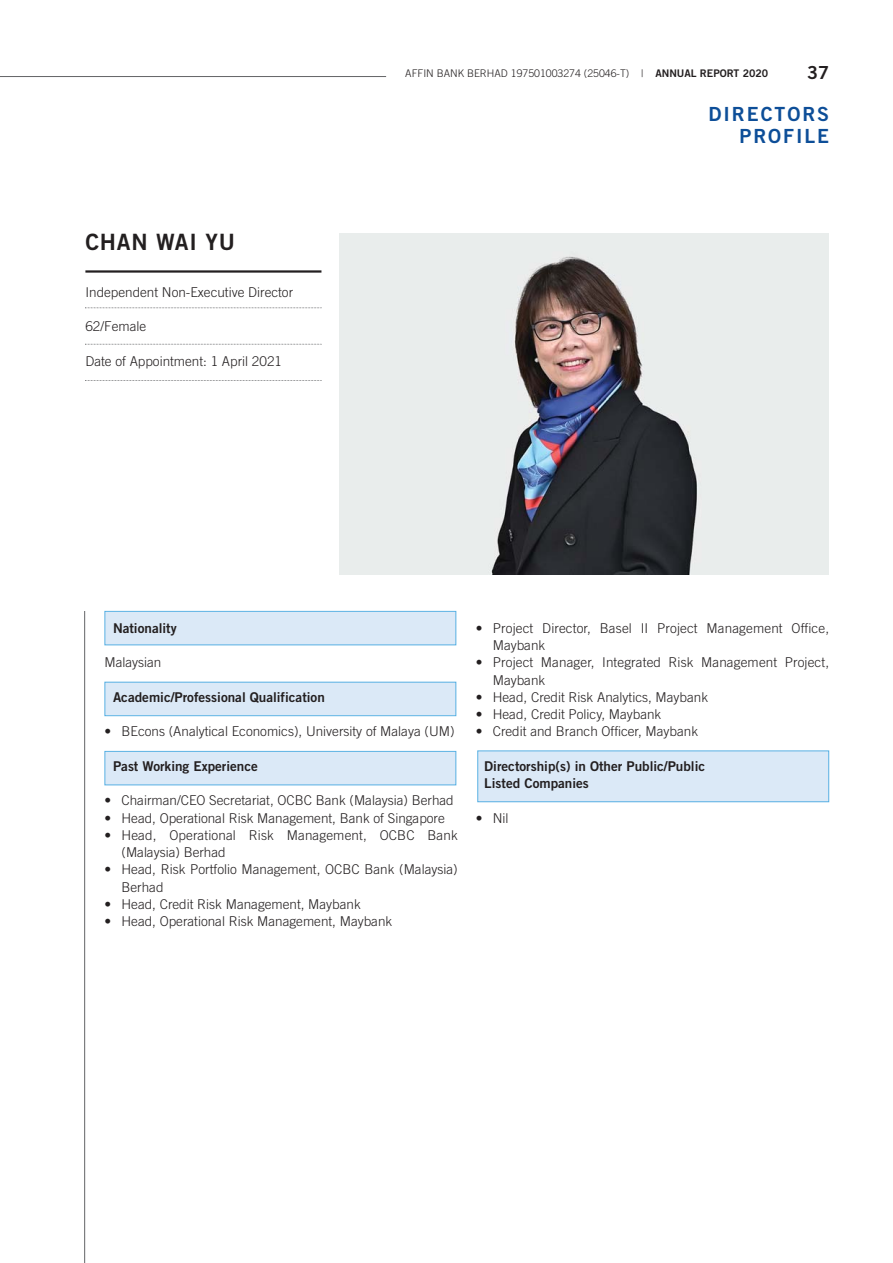
<style>
.page{position:relative;width:893px;height:1263px;background:#fff}
.page>*{position:absolute;margin:0;border:0;box-sizing:border-box;transform-origin:0 0}
.t1{font:22.5px "Trade Gothic Bold Two";letter-spacing:.035em;color:#231f20}
.t2{font:19.5px/22.5px "Trade Gothic Bold Two";letter-spacing:.1em;color:#0d4e98;text-align:right}
.t3{font:18px "Trade Gothic Bold Two";color:#231f20}
.t4{font:300 13.5px/17.2px "Trade Gothic";color:#231f20}
.t5{font:13.5px/17.2px "Trade Gothic Bold Two";color:#231f20}
.t6{font:300 10.5px "Trade Gothic";color:#231f20}
.s1{font-family:"Trade Gothic Bold Two";font-weight:400}
</style>
<div class="page">
<hr style="left:0;top:76px;width:386px;height:1px;background:#636466">
<img style="left:339px;top:234px;width:489px;height:340px">
<hr style="left:85px;top:270px;width:236px;height:3px;background:#231f20">
<svg style="left:85px;top:380px;width:237px;height:1px"></svg>
<svg style="left:85px;top:344px;width:237px;height:1px"></svg>
<svg style="left:85px;top:307px;width:237px;height:1px"></svg>
<div style="left:105px;top:752px;width:350px;height:32px;background:#dbe9f7"></div>
<div style="left:104px;top:751px;width:352px;height:34px;border:1px solid #58b0e3"></div>
<div style="left:105px;top:682px;width:350px;height:33px;background:#dbe9f7"></div>
<div style="left:104px;top:682px;width:352px;height:34px;border:1px solid #58b0e3"></div>
<div style="left:105px;top:612px;width:350px;height:32px;background:#dbe9f7"></div>
<div style="left:104px;top:611px;width:352px;height:34px;border:1px solid #58b0e3"></div>
<div style="left:478px;top:751px;width:350px;height:50px;background:#dbe9f7"></div>
<div style="left:477px;top:750px;width:352px;height:52px;border:1px solid #58b0e3"></div>
<hr style="left:84px;top:611px;width:1px;height:652px;background:#636466">
<h1 class="t1" style="left:85px;top:234px;width:151px">CHAN WAI YU</h1>
<p class="t4" style="left:85px;top:284px;width:209px">Independent Non-Executive Director</p>
<p class="t4" style="left:85px;top:319px;width:62px">62/Female</p>
<p class="t4" style="left:85px;top:353px;width:198px">Date of Appointment: 1 April 2021</p>
<p class="t6" style="left:405px;top:70px;width:365px">AFFIN BANK BERHAD 197501003274 (25046-T) | <span class="s1">ANNUAL REPORT 2020</span></p>
<h3 class="t3" style="left:807px;top:66px;width:23px">37</h3>
<h2 class="t2" style="left:708px;top:104px;width:122px">DIRECTORS<br>PROFILE</h2>
<p class="t5" style="left:113px;top:620px;width:65px">Nationality</p>
<p class="t4" style="left:104px;top:655px;width:58px">Malaysian</p>
<p class="t5" style="left:113px;top:689px;width:213px">Academic/Professional Qualification</p>
<p class="t4" style="left:104px;top:724px;width:351px">• BEcons (Analytical Economics), University of Malaya (UM)</p>
<p class="t5" style="left:113px;top:758px;width:146px">Past Working Experience</p>
<p class="t4" style="left:104px;top:793px;width:351px">• Chairman/CEO Secretariat, OCBC Bank (Malaysia) Berhad</p>
<p class="t4" style="left:104px;top:810px;width:342px">• Head, Operational Risk Management, Bank of Singapore</p>
<p class="t4" style="left:121px;top:827px;width:338px;text-indent:-17px">• Head, Operational Risk Management, OCBC Bank (Malaysia) Berhad</p>
<p class="t4" style="left:121px;top:862px;width:338px;text-indent:-17px">• Head, Risk Portfolio Management, OCBC Bank (Malaysia)<br>Berhad</p>
<p class="t4" style="left:104px;top:896px;width:258px">• Head, Credit Risk Management, Maybank</p>
<p class="t4" style="left:104px;top:914px;width:289px">• Head, Operational Risk Management, Maybank</p>
<p class="t4" style="left:493px;top:620px;width:338px;text-indent:-17px">• Project Director, Basel II Project Management Office,<br>Maybank</p>
<p class="t4" style="left:493px;top:655px;width:338px;text-indent:-17px">• Project Manager, Integrated Risk Management Project,<br>Maybank</p>
<p class="t4" style="left:476px;top:689px;width:234px">• Head, Credit Risk Analytics, Maybank</p>
<p class="t4" style="left:476px;top:707px;width:187px">• Head, Credit Policy, Maybank</p>
<p class="t4" style="left:476px;top:724px;width:224px">• Credit and Branch Officer, Maybank</p>
<p class="t5" style="left:484px;top:758px;width:222px">Directorship(s) in Other Public/Public<br>Listed Companies</p>
<p class="t4" style="left:476px;top:810px;width:34px">• Nil</p>
</div>
